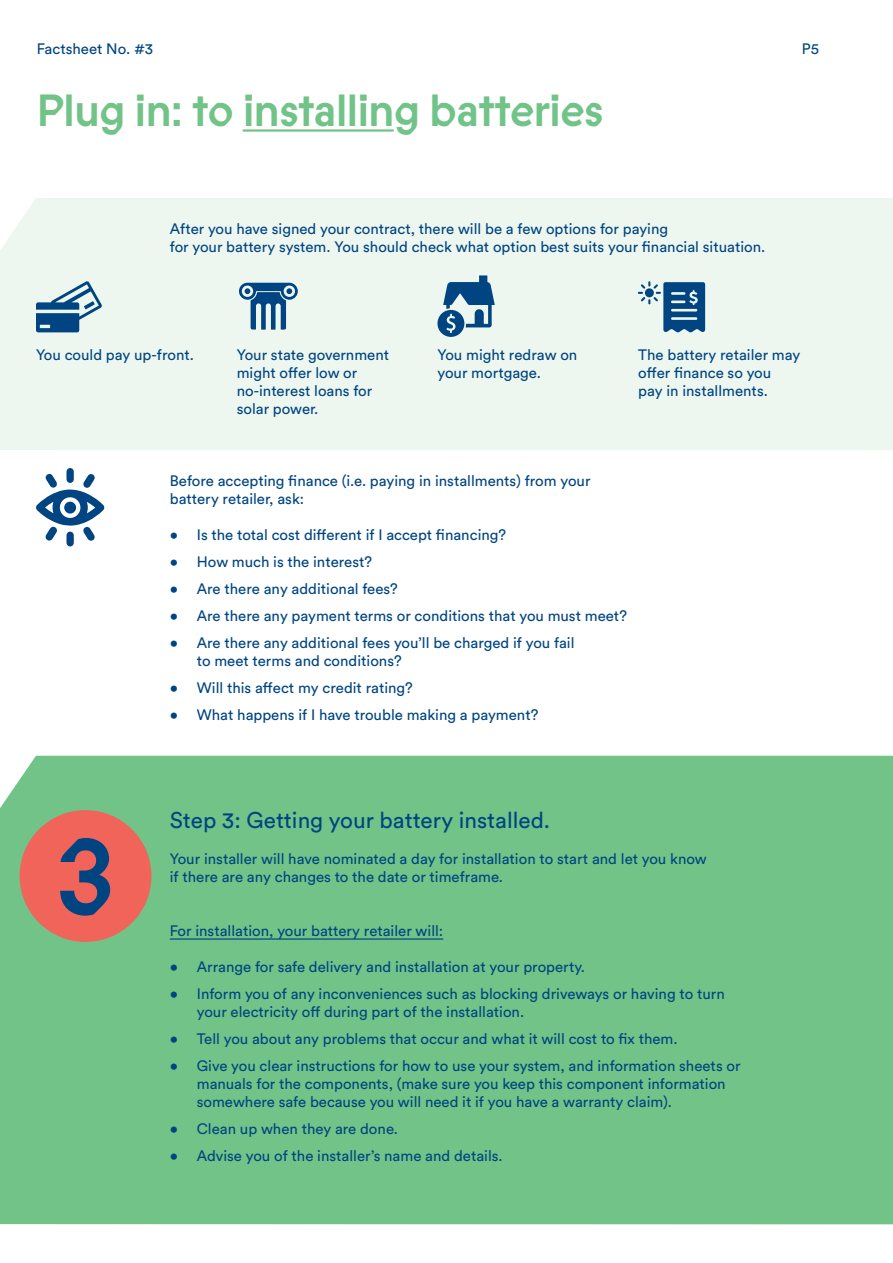
<style>
.page{position:relative;width:893px;height:1263px;background:#fff}
.page>*{position:absolute;margin:0;border:0;box-sizing:border-box;transform-origin:0 0}
.t1{font:500 108px "Prophet";color:#004581}
.t2{font:500 45px "Prophet";letter-spacing:-.025em;color:#71c387}
.t3{font:22.5px "Circular Std";color:#004581}
.t4{font:15px/18px "Circular Std";color:#004581}
</style>
<div class="page">
<hr style="left:243px;top:129px;width:151px;height:3px;background:#71c387">
<div style="left:0;top:756px;width:893px;height:468px;background:#71c387"></div>
<div style="left:20px;top:810px;width:131px;height:132px;background:#f16459;border-radius:50%"></div>
<hr style="left:170px;top:938px;width:273px;height:2px;background:#004581">
<div style="left:0;top:198px;width:893px;height:252px;background:#eef7ef"></div>
<svg style="left:437px;top:275px;width:58px;height:62px;background:#759cb7"></svg>
<svg style="left:238px;top:283px;width:60px;height:47px;background:#789fb8"></svg>
<svg style="left:638px;top:281px;width:67px;height:52px;background:#6c95b2"></svg>
<svg style="left:36px;top:281px;width:66px;height:51px;background:#84a8be"></svg>
<svg style="left:36px;top:468px;width:69px;height:78px"></svg>
<div style="left:64px;top:502px;width:12px;height:12px;background:#004581;border-radius:50%"></div>
<p class="t4" style="left:37px;top:40px;width:118px">Factsheet No. #3</p>
<p class="t4" style="left:802px;top:40px;width:19px">P5</p>
<h2 class="t2" style="left:36px;top:79px;width:569px">Plug in: to installing batteries</h2>
<p class="t4" style="left:170px;top:220px;width:597px">After you have signed your contract, there will be a few options for paying<br>for your battery system. You should check what option best suits your financial situation.</p>
<p class="t4" style="left:36px;top:346px;width:159px">You could pay up-front.</p>
<p class="t4" style="left:237px;top:346px;width:154px">Your state government might offer low or no-interest loans for solar power.</p>
<p class="t4" style="left:437px;top:346px;width:141px">You might redraw on your mortgage.</p>
<p class="t4" style="left:638px;top:346px;width:164px">The battery retailer may offer finance so you<br>pay in installments.</p>
<h1 class="t1" style="left:55px;top:803px;width:63px">3</h1>
<p class="t4" style="left:170px;top:472px;width:422px">Before accepting finance (i.e. paying in installments) from your battery retailer, ask:</p>
<p class="t4" style="left:170px;top:526px;width:338px">• Is the total cost different if I accept financing?</p>
<p class="t4" style="left:170px;top:553px;width:204px">• How much is the interest?</p>
<p class="t4" style="left:170px;top:580px;width:230px">• Are there any additional fees?</p>
<p class="t4" style="left:170px;top:607px;width:459px">• Are there any payment terms or conditions that you must meet?</p>
<p class="t4" style="left:197px;top:634px;width:379px;text-indent:-27px">• Are there any additional fees you’ll be charged if you fail to meet terms and conditions?</p>
<p class="t4" style="left:170px;top:679px;width:245px">• Will this affect my credit rating?</p>
<p class="t4" style="left:170px;top:706px;width:370px">• What happens if I have trouble making a payment?</p>
<h3 class="t3" style="left:170px;top:806px;width:382px">Step 3: Getting your battery installed.</h3>
<p class="t4" style="left:170px;top:850px;width:538px">Your installer will have nominated a day for installation to start and let you know if there are any changes to the date or timeframe.</p>
<p class="t4" style="left:170px;top:922px;width:275px">For installation, your battery retailer will:</p>
<p class="t4" style="left:170px;top:958px;width:417px">• Arrange for safe delivery and installation at your property.</p>
<p class="t4" style="left:197px;top:985px;width:529px;text-indent:-27px">• Inform you of any inconveniences such as blocking driveways or having to turn your electricity off during part of the installation.</p>
<p class="t4" style="left:170px;top:1030px;width:509px">• Tell you about any problems that occur and what it will cost to fix them.</p>
<p class="t4" style="left:197px;top:1057px;width:545px;text-indent:-27px">• Give you clear instructions for how to use your system, and information sheets or manuals for the components, (make sure you keep this component information somewhere safe because you will need it if you have a warranty claim).</p>
<p class="t4" style="left:170px;top:1120px;width:230px">• Clean up when they are done.</p>
<p class="t4" style="left:170px;top:1147px;width:334px">• Advise you of the installer’s name and details.</p>
</div>
